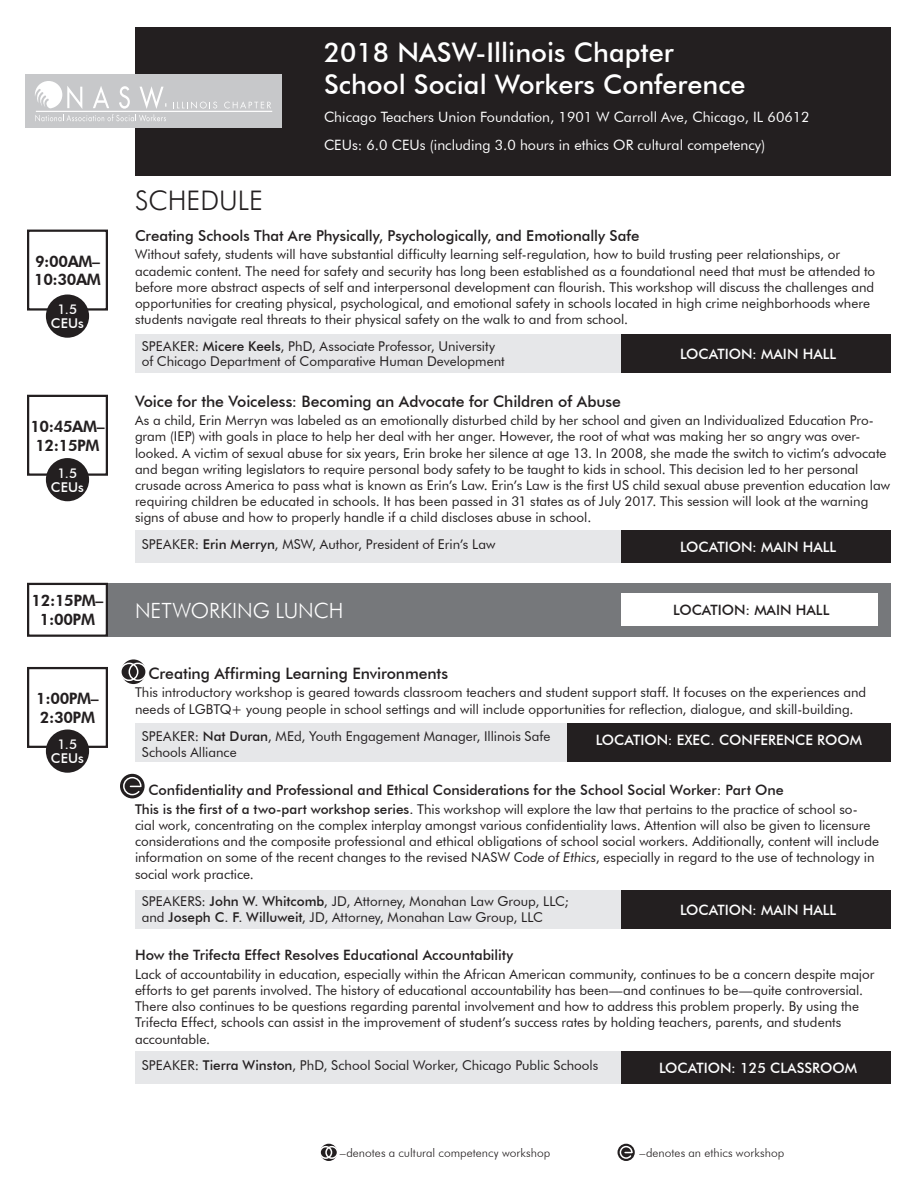
<style>
.page{position:relative;width:918px;height:1188px;background:#fff}
.page>*{position:absolute;margin:0;border:0;box-sizing:border-box;transform-origin:0 0}
.t1{font:500 27px/32.4px "Futura BT";color:#fff}
.t2{font:300 27px "Futura BT";color:#231f20}
.t3{font:300 21px "Futura BT";color:#fff}
.t4{font:500 15.75px "Futura BT";letter-spacing:-.005em;color:#231f20}
.t5{font:800 15.75px/18.9px "Futura BT";letter-spacing:-.025em;color:#231f20}
.t6{font:500 15px "Futura BT";letter-spacing:-.005em;color:#231f20}
.t7{font:500 14.25px "Futura BT";color:#231f20}
.t8{font:14.25px/27.9px "Futura BT";color:#fff}
.t9{font:500 14.25px "Futura BT";color:#fff}
.t10{font:13.5px/16.2px "Futura BT";color:#231f20}
.t11{font:500 13.5px/13.5px "Futura BT";letter-spacing:.01em;color:#fff;text-align:center}
.t12{font:300 12px "Futura BT";letter-spacing:.005em;color:#231f20}
.s1{font-weight:500}
.s2{font-style:italic}
</style>
<div class="page">
<div style="left:135px;top:1051px;width:486px;height:32px;background:#e6e7e9"></div>
<div style="left:135px;top:890px;width:486px;height:39px;background:#e6e7e9"></div>
<div style="left:135px;top:723px;width:486px;height:39px;background:#e6e7e9"></div>
<div style="left:108px;top:583px;width:783px;height:54px;background:#76787b"></div>
<div style="left:621px;top:594px;width:257px;height:32px;background:#fff"></div>
<div style="left:135px;top:530px;width:486px;height:32px;background:#e6e7e9"></div>
<div style="left:135px;top:334px;width:486px;height:39px;background:#e6e7e9"></div>
<div style="left:27px;top:230px;width:81px;height:81px;border:2px solid #231f20"></div>
<div style="left:135px;top:27px;width:756px;height:149px;background:#231f20"></div>
<div style="left:25px;top:74px;width:257px;height:54px;background:#c7c8ca"></div>
<hr style="left:36px;top:111px;width:236px;height:1px;background:#fff">
<svg style="left:173px;top:101px;width:44px;height:8px"></svg>
<svg style="left:224px;top:101px;width:47px;height:7px"></svg>
<svg style="left:35px;top:81px;width:131px;height:40px"></svg>
<div style="left:621px;top:334px;width:270px;height:39px;background:#231f20"></div>
<div style="left:621px;top:530px;width:270px;height:32px;background:#231f20"></div>
<div style="left:27px;top:583px;width:81px;height:54px;border:2px solid #231f20"></div>
<div style="left:27px;top:667px;width:81px;height:81px;border:2px solid #231f20"></div>
<div style="left:46px;top:295px;width:43px;height:43px;background:#231f20;border-radius:50%"></div>
<div style="left:27px;top:395px;width:81px;height:81px;border:2px solid #231f20"></div>
<div style="left:46px;top:458px;width:43px;height:43px;background:#231f20;border-radius:50%"></div>
<div style="left:46px;top:730px;width:43px;height:43px;background:#231f20;border-radius:50%"></div>
<div style="left:567px;top:723px;width:324px;height:39px;background:#231f20"></div>
<div style="left:621px;top:890px;width:270px;height:39px;background:#231f20"></div>
<div style="left:621px;top:1051px;width:270px;height:32px;background:#231f20"></div>
<svg style="left:120px;top:774px;width:25px;height:24px"></svg>
<svg style="left:122px;top:776px;width:20px;height:20px"></svg>
<svg style="left:121px;top:659px;width:25px;height:25px"></svg>
<div style="left:120px;top:663px;width:18px;height:18px;border:2px solid #fff;border-radius:50%"></div>
<div style="left:129px;top:663px;width:18px;height:18px;border:2px solid #fff;border-radius:50%"></div>
<svg style="left:618px;top:1144px;width:17px;height:17px"></svg>
<svg style="left:619px;top:1145px;width:14px;height:15px"></svg>
<svg style="left:320px;top:1144px;width:17px;height:17px"></svg>
<div style="left:319px;top:1146px;width:13px;height:13px;border:2px solid #fff;border-radius:50%"></div>
<div style="left:325px;top:1146px;width:13px;height:13px;border:2px solid #fff;border-radius:50%"></div>
<p class="t5" style="left:34px;top:251px;width:68px">9:00AM–<br>10:30AM</p>
<p class="t11" style="left:51px;top:303px;width:35px">1.5<br>CEUs</p>
<p class="t5" style="left:30px;top:417px;width:76px;text-align:center">10:45AM–<br>12:15PM</p>
<p class="t11" style="left:51px;top:466px;width:35px">1.5<br>CEUs</p>
<p class="t5" style="left:32px;top:591px;width:73px;text-align:center">12:15PM–<br>1:00PM</p>
<p class="t5" style="left:36px;top:689px;width:64px">1:00PM–<br>2:30PM</p>
<p class="t11" style="left:51px;top:738px;width:35px">1.5<br>CEUs</p>
<h1 class="t2" style="left:135px;top:184px;width:129px">SCHEDULE</h1>
<h1 class="t1" style="left:324px;top:36px;width:423px">2018 NASW-Illinois Chapter<br>School Social Workers Conference</h1>
<p class="t8" style="left:324px;top:103px;width:487px">Chicago Teachers Union Foundation, 1901 W Carroll Ave, Chicago, IL 60612<br>CEUs: 6.0 CEUs (including 3.0 hours in ethics OR cultural competency)</p>
<p class="t6" style="left:135px;top:227px;width:506px">Creating Schools That Are Physically, Psychologically, and Emotionally Safe</p>
<p class="t10" style="left:135px;top:246px;width:742px">Without safety, students will have substantial difficulty learning self-regulation, how to build trusting peer relationships, or academic content. The need for safety and security has long been established as a foundational need that must be attended to before more abstract aspects of self and interpersonal development can flourish. This workshop will discuss the challenges and opportunities for creating physical, psychological, and emotional safety in schools located in high crime neighborhoods where students navigate real threats to their physical safety on the walk to and from school.</p>
<p class="t10" style="left:142px;top:338px;width:364px;line-height:15.8px">SPEAKER: <span class="s1">Micere Keels</span>, PhD, Associate Professor, University of Chicago Department of Comparative Human Development</p>
<p class="t4" style="left:135px;top:392px;width:487px">Voice for the Voiceless: Becoming an Advocate for Children of Abuse</p>
<p class="t10" style="left:135px;top:412px;width:757px">As a child, Erin Merryn was labeled as an emotionally disturbed child by her school and given an Individualized Education Pro&shy;gram (IEP) with goals in place to help her deal with her anger. However, the root of what was making her so angry was over&shy;looked. A victim of sexual abuse for six years, Erin broke her silence at age 13. In 2008, she made the switch to victim’s advocate and began writing legislators to require personal body safety to be taught to kids in school. This decision led to her personal crusade across America to pass what is known as Erin’s Law. Erin’s Law is the first US child sexual abuse prevention education law requiring children be educated in schools. It has been passed in 31 states as of July 2017. This session will look at the warning signs of abuse and how to properly handle if a child discloses abuse in school.</p>
<p class="t10" style="left:142px;top:536px;width:355px">SPEAKER: <span class="s1">Erin Merryn</span>, MSW, Author, President of Erin’s Law</p>
<p class="t9" style="left:680px;top:345px;width:158px">LOCATION: MAIN HALL</p>
<p class="t9" style="left:680px;top:538px;width:158px">LOCATION: MAIN HALL</p>
<h2 class="t3" style="left:135px;top:598px;width:210px">NETWORKING LUNCH</h2>
<p class="t7" style="left:673px;top:601px;width:158px">LOCATION: MAIN HALL</p>
<p class="t4" style="left:148px;top:664px;width:301px">Creating Affirming Learning Environments</p>
<p class="t10" style="left:135px;top:684px;width:733px;line-height:17.1px">This introductory workshop is geared towards classroom teachers and student support staff. It focuses on the experiences and needs of LGBTQ+ young people in school settings and will include opportunities for reflection, dialogue, and skill-building.</p>
<p class="t10" style="left:142px;top:728px;width:410px;line-height:15.8px">SPEAKER: <span class="s1">Nat Duran</span>, MEd, Youth Engagement Manager, Illinois Safe<br>Schools Alliance</p>
<p class="t7" style="left:148px;top:782px;width:637px">Confidentiality and Professional and Ethical Considerations for the School Social Worker: Part One</p>
<p class="t10" style="left:135px;top:801px;width:746px"><span class="s1">This is the first of a two-part workshop series.</span> This workshop will explore the law that pertains to the practice of school so&shy;cial work, concentrating on the complex interplay amongst various confidentiality laws. Attention will also be given to licensure considerations and the composite professional and ethical obligations of school social workers. Additionally, content will include information on some of the recent changes to the revised NASW <span class="s2">Code of Ethics</span>, especially in regard to the use of technology in social work practice.</p>
<p class="t10" style="left:142px;top:893px;width:429px;line-height:15.8px">SPEAKERS: <span class="s1">John W. Whitcomb</span>, JD, Attorney, Monahan Law Group, LLC; and <span class="s1">Joseph C. F. Willuweit</span>, JD, Attorney, Monahan Law Group, LLC</p>
<p class="t7" style="left:135px;top:947px;width:380px">How the Trifecta Effect Resolves Educational Accountability</p>
<p class="t10" style="left:135px;top:966px;width:741px">Lack of accountability in education, especially within the African American community, continues to be a concern despite major efforts to get parents involved. The history of educational accountability has been—and continues to be—quite controversial.<br>There also continues to be questions regarding parental involvement and how to address this problem properly. By using the Trifecta Effect, schools can assist in the improvement of student’s success rates by holding teachers, parents, and students accountable.</p>
<p class="t10" style="left:142px;top:1057px;width:458px">SPEAKER: <span class="s1">Tierra Winston</span>, PhD, School Social Worker, Chicago Public Schools</p>
<p class="t9" style="left:596px;top:731px;width:268px">LOCATION: EXEC. CONFERENCE ROOM</p>
<p class="t9" style="left:680px;top:901px;width:158px">LOCATION: MAIN HALL</p>
<p class="t9" style="left:659px;top:1059px;width:200px">LOCATION: 125 CLASSROOM</p>
<p class="t12" style="left:340px;top:1145px;width:212px">–denotes a cultural competency workshop</p>
<p class="t12" style="left:639px;top:1145px;width:146px">–denotes an ethics workshop</p>
</div>
